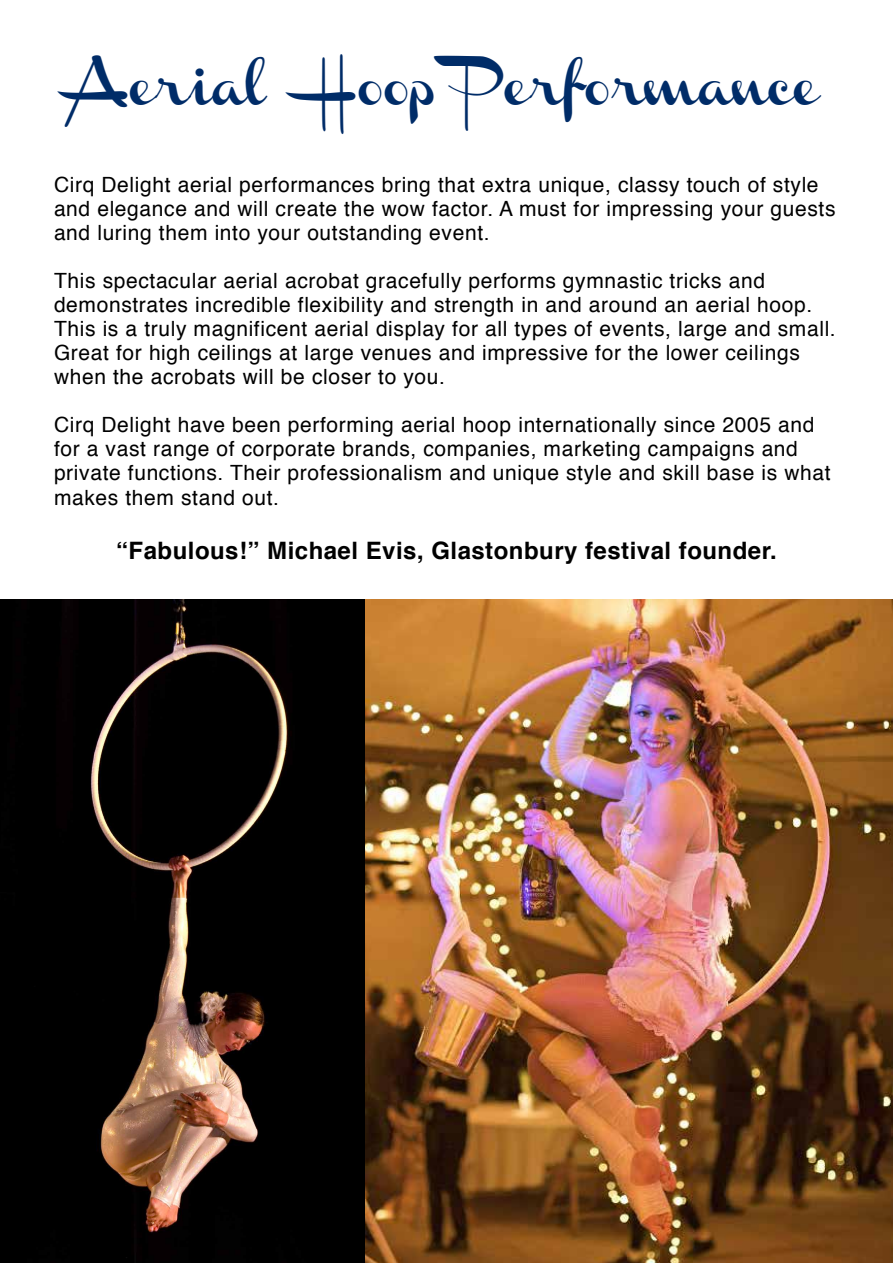
<style>
.page{position:relative;width:893px;height:1263px;background:#fff}
.page>*{position:absolute;margin:0;border:0;box-sizing:border-box;transform-origin:0 0}
.t1{font:39px "Channel";color:#002c68}
.t2{font:700 24px "Helvetica";letter-spacing:.02em;color:#000}
.t3{font:21px/24px "Helvetica";letter-spacing:.03em;color:#000}
</style>
<div class="page">
<img style="left:0;top:600px;width:892px;height:663px">
<img style="left:892px;top:600px;width:1px;height:663px">
<h1 class="t1" style="left:73px;top:68px;width:748px">Aerial Hoop Performance</h1>
<p class="t3" style="left:54px;top:173px;width:783px">Cirq Delight aerial performances bring that extra unique, classy touch of style and elegance and will create the wow factor. A must for impressing your guests and luring them into your outstanding event.</p>
<p class="t3" style="left:54px;top:269px;width:783px">This spectacular aerial acrobat gracefully performs gymnastic tricks and demonstrates incredible flexibility and strength in and around an aerial hoop.<br>This is a truly magnificent aerial display for all types of events, large and small.<br>Great for high ceilings at large venues and impressive for the lower ceilings when the acrobats will be closer to you.</p>
<p class="t3" style="left:54px;top:413px;width:778px;line-height:24.5px">Cirq Delight have been performing aerial hoop internationally since 2005 and for a vast range of corporate brands, companies, marketing campaigns and private functions. Their professionalism and unique style and skill base is what makes them stand out.</p>
<p class="t2" style="left:116px;top:531px;width:662px">“Fabulous!” Michael Evis, Glastonbury festival founder.</p>
</div>
